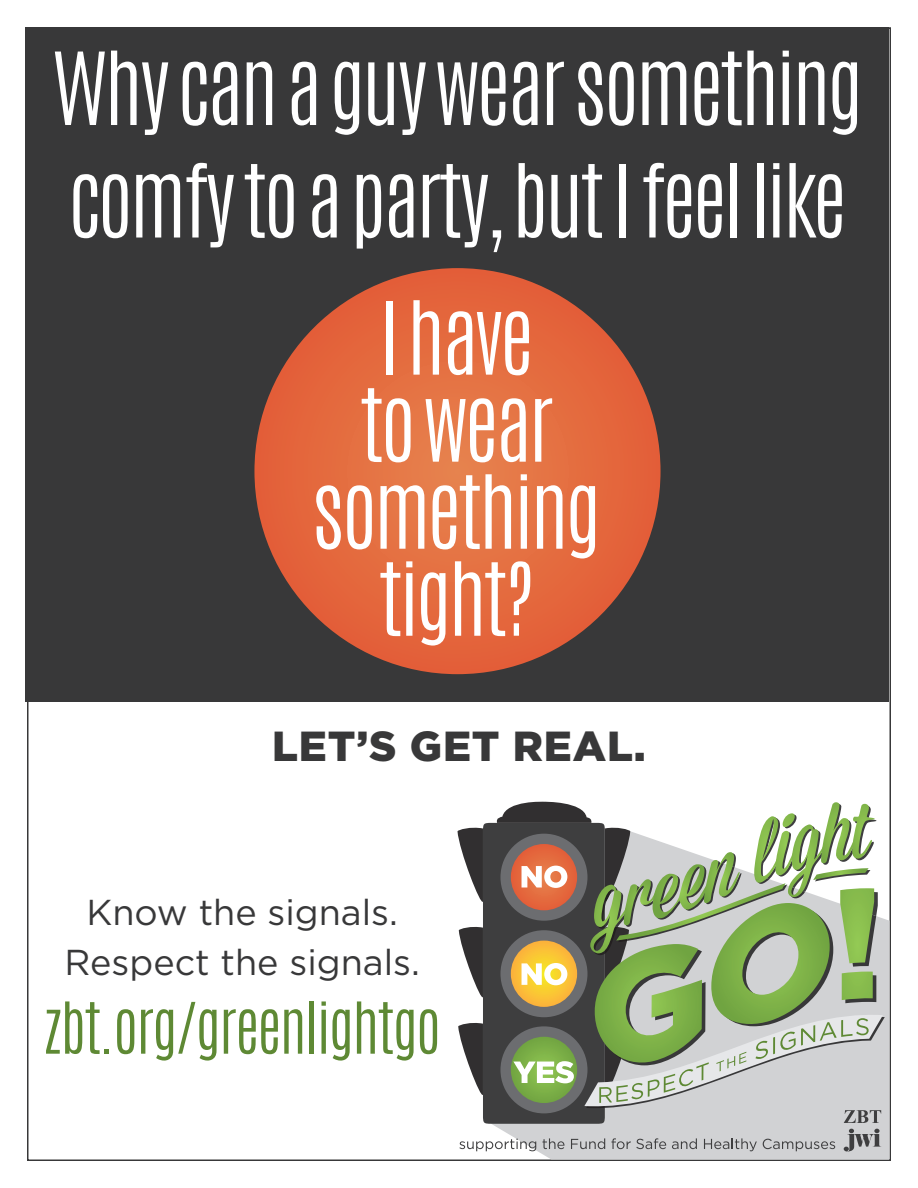
<style>
.page{position:relative;width:918px;height:1188px;background:#fff}
.page>*{position:absolute;margin:0;border:0;box-sizing:border-box;transform-origin:0 0}
.t1{font:300 85.5px/87px "Antonio";letter-spacing:-.04em;color:#fff}
.t2{font:300 60px "Antonio";letter-spacing:-.03em;color:#5e8934}
.t3{font:900 42px "Gotham";letter-spacing:.02em;color:#383839}
.t4{font:36px "Gotham";color:#383839}
</style>
<div class="page">
<div style="left:26px;top:27px;width:864px;height:675px;background:#383839"></div>
<svg style="left:254px;top:268px;width:407px;height:406px;background:#e36a3e"></svg>
<svg style="left:492px;top:831px;width:398px;height:328px;background:#d3d4d6"></svg>
<svg style="left:459px;top:1139px;width:77px;height:12px"></svg>
<svg style="left:542px;top:1138px;width:22px;height:11px"></svg>
<svg style="left:571px;top:1138px;width:34px;height:11px"></svg>
<svg style="left:611px;top:1138px;width:55px;height:11px"></svg>
<svg style="left:672px;top:1138px;width:25px;height:11px"></svg>
<svg style="left:704px;top:1138px;width:53px;height:13px"></svg>
<svg style="left:763px;top:1139px;width:72px;height:12px"></svg>
<div style="left:483px;top:823px;width:122px;height:301px;background:#3e3e3f;border-radius:9px"></div>
<svg style="left:457px;top:827px;width:26px;height:75px"></svg>
<svg style="left:459px;top:926px;width:24px;height:72px"></svg>
<svg style="left:458px;top:1023px;width:25px;height:72px"></svg>
<svg style="left:844px;top:1129px;width:37px;height:23px"></svg>
<svg style="left:496px;top:801px;width:389px;height:322px"></svg>
<p class="t1" style="left:52px;top:33px;width:813px;line-height:112.5px">Why can a guy wear something comfy to a party, but I feel like</p>
<p class="t1" style="left:311px;top:295px;width:292px;text-align:center">I have<br>to wear something tight?</p>
<p class="t3" style="left:272px;top:717px;width:375px">LET’S GET REAL.</p>
<p class="t4" style="left:86px;top:889px;width:313px">Know the signals.</p>
<p class="t4" style="left:65px;top:939px;width:357px">Respect the signals.</p>
<p class="t2" style="left:44px;top:985px;width:399px">zbt.org/greenlightgo</p>
</div>
